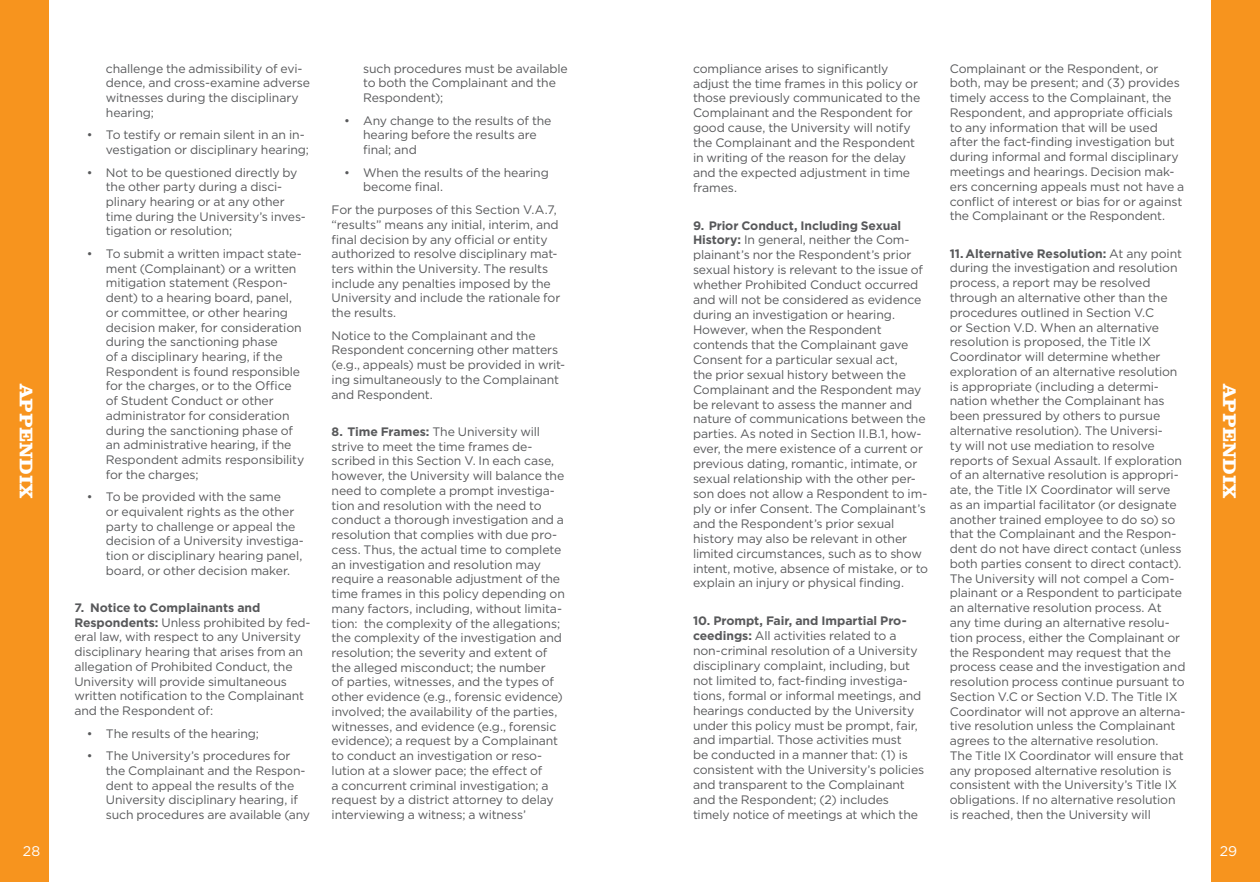
<style>
.page{position:relative;width:1260px;height:882px;background:#fff}
.page>*{position:absolute;margin:0;border:0;box-sizing:border-box;transform-origin:0 0}
.SG__Head{font:700 18.38px "Clarendon Text";color:#fff}
.SG__Subhed-Orange{font:14px "Gotham";color:#fff}
.Alochool__Body_Copy{font:12.25px/14.7px "Gotham";letter-spacing:-.01em;color:#58595b}
.s1{font-weight:700}
</style>
<div class="page">
<div style="left:1206px;top:0;width:54px;height:882px;background:#f7941e"></div>
<div style="left:0;top:0;width:60px;height:882px;background:#f7941e"></div>
<div style="left:1184px;top:0;width:27px;height:882px;background:#fff"></div>
<div style="left:49px;top:0;width:27px;height:882px;background:#fff"></div>
<p class="Alochool__Body_Copy" style="left:106px;top:61px;width:206px">challenge the admissibility of evi&shy;dence, and cross-examine adverse witnesses during the disciplinary hearing;</p>
<p class="Alochool__Body_Copy" style="left:106px;top:127px;width:205px;text-indent:-19px">• To testify or remain silent in an in&shy;vestigation or disciplinary hearing;</p>
<p class="Alochool__Body_Copy" style="left:106px;top:165px;width:202px;text-indent:-19px">• Not to be questioned directly by the other party during a disci&shy;plinary hearing or at any other time during the University’s inves&shy;tigation or resolution;</p>
<p class="Alochool__Body_Copy" style="left:106px;top:246px;width:200px;text-indent:-19px">• To submit a written impact state&shy;ment (Complainant) or a written mitigation statement (Respon&shy;dent) to a hearing board, panel, or committee, or other hearing decision maker, for consideration during the sanctioning phase<br>of a disciplinary hearing, if the<br>Respondent is found responsible for the charges, or to the Office of Student Conduct or other administrator for consideration during the sanctioning phase of an administrative hearing, if the<br>Respondent admits responsibility for the charges;</p>
<p class="Alochool__Body_Copy" style="left:106px;top:489px;width:200px;text-indent:-19px">• To be provided with the same<br>or equivalent rights as the other party to challenge or appeal the decision of a University investiga&shy;tion or disciplinary hearing panel, board, or other decision maker.</p>
<p class="Alochool__Body_Copy" style="left:74px;top:600px;width:238px"><span class="s1">7. Notice to Complainants and Respondents:</span> Unless prohibited by fed&shy;eral law, with respect to any University disciplinary hearing that arises from an allegation of Prohibited Conduct, the University will provide simultaneous written notification to the Complainant and the Respondent of:</p>
<p class="Alochool__Body_Copy" style="left:87px;top:726px;width:174px">• The results of the hearing;</p>
<p class="Alochool__Body_Copy" style="left:106px;top:748px;width:206px;text-indent:-19px">• The University’s procedures for the Complainant and the Respon&shy;dent to appeal the results of the University disciplinary hearing, if such procedures are available (any</p>
<p class="Alochool__Body_Copy" style="left:693px;top:61px;width:229px">compliance arises to significantly adjust the time frames in this policy or those previously communicated to the Complainant and the Respondent for good cause, the University will notify the Complainant and the Respondent in writing of the reason for the delay and the expected adjustment in time frames.</p>
<p class="Alochool__Body_Copy" style="left:693px;top:218px;width:237px"><span class="s1">9. Prior Conduct, Including Sexual History:</span> In general, neither the Com&shy;plainant’s nor the Respondent’s prior sexual history is relevant to the issue of whether Prohibited Conduct occurred and will not be considered as evidence during an investigation or hearing.<br>However, when the Respondent contends that the Complainant gave Consent for a particular sexual act,<br>the prior sexual history between the Complainant and the Respondent may be relevant to assess the manner and nature of communications between the parties. As noted in Section II.B.1, how&shy;ever, the mere existence of a current or previous dating, romantic, intimate, or sexual relationship with the other per&shy;son does not allow a Respondent to im&shy;ply or infer Consent. The Complainant’s and the Respondent’s prior sexual history may also be relevant in other limited circumstances, such as to show intent, motive, absence of mistake, or to explain an injury or physical finding.</p>
<p class="Alochool__Body_Copy" style="left:693px;top:613px;width:233px"><span class="s1">10. Prompt, Fair, and Impartial Pro&shy;ceedings:</span> All activities related to a non-criminal resolution of a University disciplinary complaint, including, but not limited to, fact-finding investiga&shy;tions, formal or informal meetings, and hearings conducted by the University under this policy must be prompt, fair, and impartial. Those activities must<br>be conducted in a manner that: (1) is consistent with the University’s policies and transparent to the Complainant and the Respondent; (2) includes timely notice of meetings at which the</p>
<p class="Alochool__Body_Copy" style="left:363px;top:61px;width:206px">such procedures must be available to both the Complainant and the<br>Respondent);</p>
<p class="Alochool__Body_Copy" style="left:363px;top:113px;width:190px;text-indent:-19px">• Any change to the results of the hearing before the results are final; and</p>
<p class="Alochool__Body_Copy" style="left:363px;top:165px;width:187px;text-indent:-19px">• When the results of the hearing become final.</p>
<p class="Alochool__Body_Copy" style="left:332px;top:202px;width:230px">For the purposes of this Section V.A.7, “results” means any initial, interim, and final decision by any official or entity authorized to resolve disciplinary mat&shy;ters within the University. The results include any penalties imposed by the University and include the rationale for the results.</p>
<p class="Alochool__Body_Copy" style="left:332px;top:328px;width:235px">Notice to the Complainant and the Respondent concerning other matters (e.g., appeals) must be provided in writ&shy;ing simultaneously to the Complainant and Respondent.</p>
<p class="Alochool__Body_Copy" style="left:332px;top:424px;width:235px"><span class="s1">8. Time Frames:</span> The University will strive to meet the time frames de&shy;scribed in this Section V. In each case, however, the University will balance the need to complete a prompt investiga&shy;tion and resolution with the need to conduct a thorough investigation and a resolution that complies with due pro&shy;cess. Thus, the actual time to complete an investigation and resolution may require a reasonable adjustment of the time frames in this policy depending on many factors, including, without limita&shy;tion: the complexity of the allegations; the complexity of the investigation and resolution; the severity and extent of the alleged misconduct; the number<br>of parties, witnesses, and the types of other evidence (e.g., forensic evidence) involved; the availability of the parties, witnesses, and evidence (e.g., forensic evidence); a request by a Complainant to conduct an investigation or reso&shy;lution at a slower pace; the effect of<br>a concurrent criminal investigation; a request by a district attorney to delay interviewing a witness; a witness’</p>
<p class="Alochool__Body_Copy" style="left:950px;top:61px;width:236px">Complainant or the Respondent, or both, may be present; and (3) provides timely access to the Complainant, the Respondent, and appropriate officials to any information that will be used after the fact-finding investigation but during informal and formal disciplinary meetings and hearings. Decision mak&shy;ers concerning appeals must not have a conflict of interest or bias for or against the Complainant or the Respondent.</p>
<p class="Alochool__Body_Copy" style="left:950px;top:246px;width:237px"><span class="s1">11. Alternative Resolution:</span> At any point during the investigation and resolution process, a report may be resolved through an alternative other than the procedures outlined in Section V.C<br>or Section V.D. When an alternative resolution is proposed, the Title IX Coordinator will determine whether exploration of an alternative resolution is appropriate (including a determi&shy;nation whether the Complainant has been pressured by others to pursue alternative resolution). The Universi-<br>ty will not use mediation to resolve reports of Sexual Assault. If exploration of an alternative resolution is appropri&shy;ate, the Title IX Coordinator will serve as an impartial facilitator (or designate another trained employee to do so) so that the Complainant and the Respon&shy;dent do not have direct contact (unless both parties consent to direct contact).<br>The University will not compel a Com&shy;plainant or a Respondent to participate an alternative resolution process. At any time during an alternative resolu&shy;tion process, either the Complainant or the Respondent may request that the process cease and the investigation and resolution process continue pursuant to Section V.C or Section V.D. The Title IX Coordinator will not approve an alterna&shy;tive resolution unless the Complainant agrees to the alternative resolution.<br>The Title IX Coordinator will ensure that any proposed alternative resolution is consistent with the University’s Title IX obligations. If no alternative resolution is reached, then the University will</p>
<p class="SG__Head" style="left:38px;top:384px;width:116px;rotate:90deg">appendix</p>
<p class="SG__Head" style="left:1241px;top:384px;width:116px;rotate:90deg">appendix</p>
<p class="SG__Subhed-Orange" style="left:23px;top:842px;width:19px">28</p>
<p class="SG__Subhed-Orange" style="left:1220px;top:842px;width:19px">29</p>
</div>
